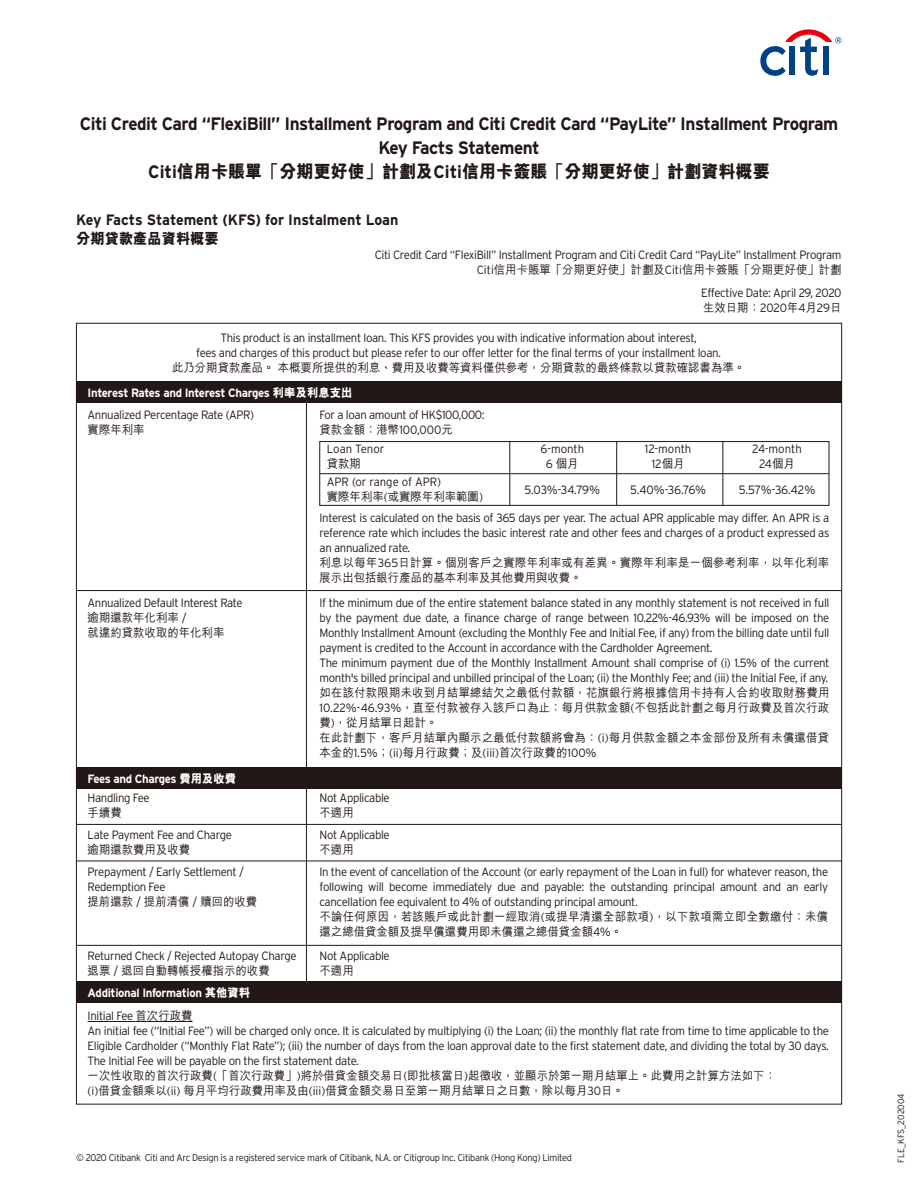
<style>
.page{position:relative;width:918px;height:1188px;background:#fff}
.page>*{position:absolute;margin:0;border:0;box-sizing:border-box;transform-origin:0 0}
.t1{font:700 18px/24px "Interstate";letter-spacing:-.03em;color:#221815;text-align:center;scale:.95 1}
.t2{font:800 18px "M Hei HK";color:#221815;scale:.95 1}
.t3{font:700 15px "Interstate";color:#221815;scale:.95 1}
.t4{font:800 15px "M Hei HK";color:#221815;scale:.95 1}
.t5{font:300 12px/15px "Interstate";letter-spacing:-.03em;color:#221815;scale:.95 1}
.t6{font:500 12px/15px "M Hei HK";color:#221815;scale:.95 1}
.t7{font:500 12px/15px "M Hei HK";letter-spacing:.02em;color:#221815;scale:.95 1}
.t8{font:700 12px "Interstate";letter-spacing:-.03em;color:#fff;scale:.95 1}
.t9{font:300 12px "Interstate";color:#221815;scale:.95 1}
.t10{font:300 9.75px "Interstate";letter-spacing:-.03em;color:#221815;scale:.95 1}
.t11{font:300 9px "Interstate";letter-spacing:-.02em;color:#221815;scale:.95 1}
.s1{font-family:"Interstate";font-weight:700}
.s2{font-family:"Interstate";font-weight:300}
.s3{font-family:"M Hei HK";font-weight:800}
.s4{font-family:"M Hei HK";font-weight:500}
</style>
<div class="page">
<svg style="left:760px;top:29px;width:81px;height:47px"></svg>
<hr style="left:77px;top:590px;width:765px;height:1px;background:#221815">
<hr style="left:77px;top:824px;width:765px;height:1px;background:#221815">
<hr style="left:306px;top:402px;width:1px;height:581px;background:#221815">
<div style="left:76px;top:382px;width:765px;height:21px;background:#221815"></div>
<div style="left:76px;top:767px;width:765px;height:22px;background:#221815"></div>
<hr style="left:77px;top:945px;width:765px;height:1px;background:#221815">
<hr style="left:77px;top:861px;width:765px;height:1px;background:#221815">
<div style="left:76px;top:982px;width:765px;height:21px;background:#221815"></div>
<hr style="left:88px;top:1021px;width:48px;height:1px;background:#221815">
<hr style="left:136px;top:1021px;width:57px;height:1px;background:#221815">
<div style="left:319px;top:441px;width:510px;height:65px;border:1px solid #221815"></div>
<hr style="left:320px;top:473px;width:509px;height:1px;background:#221815">
<hr style="left:509px;top:442px;width:1px;height:63px;background:#221815">
<hr style="left:616px;top:442px;width:1px;height:63px;background:#221815">
<hr style="left:723px;top:442px;width:1px;height:63px;background:#221815">
<h1 class="t1" style="left:80px;top:112px;width:800px">Citi Credit Card “FlexiBill” Installment Program and Citi Credit Card “PayLite” Installment Program<br>Key Facts Statement</h1>
<h1 class="t2" style="left:148px;top:159px;width:656px"><span class="s1">Citi</span>信用卡賬單「分期更好使」計劃及<span class="s1">Citi</span>信用卡簽賬「分期更好使」計劃資料概要</h1>
<p class="t3" style="left:76px;top:211px;width:341px">Key Facts Statement (KFS) for Instalment Loan</p>
<p class="t4" style="left:76px;top:229px;width:151px">分期貸款產品資料概要</p>
<p class="t5" style="left:375px;top:247px;width:493px">Citi Credit Card “FlexiBill” Installment Program and Citi Credit Card “PayLite” Installment Program</p>
<p class="t6" style="left:477px;top:261px;width:386px"><span class="s2">Citi</span>信用卡賬單「分期更好使」計劃及<span class="s2">Citi</span>信用卡簽賬「分期更好使」計劃</p>
<p class="t5" style="left:701px;top:285px;width:149px">Effective Date: April 29, 2020</p>
<p class="t6" style="left:703px;top:299px;width:147px">生效日期：<span class="s2">2020</span>年<span class="s2">4</span>月<span class="s2">29</span>日</p>
<p class="t5" style="left:196px;top:330px;width:554px;text-align:center">This product is an installment loan. This KFS provides you with indicative information about interest,<br>fees and charges of this product but please refer to our offer letter for the final terms of your installment loan.</p>
<p class="t6" style="left:172px;top:359px;width:605px">此乃分期貸款產品。 本概要所提供的利息、費用及收費等資料僅供參考，分期貸款的最終條款以貸款確認書為準。</p>
<p class="t8" style="left:88px;top:386px;width:281px">Interest Rates and Interest Charges <span class="s3">利率及利息支出</span></p>
<p class="t5" style="left:88px;top:407px;width:177px">Annualized Percentage Rate (APR)</p>
<p class="t6" style="left:88px;top:421px;width:61px">實際年利率</p>
<p class="t5" style="left:88px;top:595px;width:165px">Annualized Default Interest Rate</p>
<p class="t6" style="left:88px;top:609px;width:146px">逾期還款年化利率 <span class="s2">/<br></span>就違約貸款收取的年化利率</p>
<p class="t8" style="left:88px;top:772px;width:158px">Fees and Charges <span class="s3">費用及收費</span></p>
<p class="t5" style="left:88px;top:790px;width:67px">Handling Fee</p>
<p class="t6" style="left:88px;top:804px;width:38px">手續費</p>
<p class="t5" style="left:88px;top:827px;width:153px">Late Payment Fee and Charge</p>
<p class="t6" style="left:88px;top:841px;width:110px">逾期還款費用及收費</p>
<p class="t5" style="left:88px;top:864px;width:166px">Prepayment / Early Settlement /<br>Redemption Fee</p>
<p class="t6" style="left:88px;top:893px;width:180px">提前還款 <span class="s2">/</span> 提前清償 <span class="s2">/</span> 贖回的收費</p>
<p class="t5" style="left:88px;top:948px;width:221px">Returned Check / Rejected Autopay Charge</p>
<p class="t6" style="left:88px;top:962px;width:193px">退票 <span class="s2">/</span> 退回自動轉帳授權指示的收費</p>
<p class="t8" style="left:88px;top:986px;width:173px">Additional Information <span class="s3">其他資料</span></p>
<p class="t5" style="left:320px;top:407px;width:175px">For a loan amount of HK$100,000:</p>
<p class="t6" style="left:320px;top:421px;width:142px">貸款金額：港幣<span class="s2">100,000</span>元</p>
<p class="t5" style="left:327px;top:441px;width:62px">Loan Tenor</p>
<p class="t5" style="left:540px;top:441px;width:48px">6-month</p>
<p class="t5" style="left:645px;top:441px;width:50px">12-month</p>
<p class="t5" style="left:752px;top:441px;width:54px">24-month</p>
<p class="t6" style="left:327px;top:456px;width:38px">貸款期</p>
<p class="t6" style="left:546px;top:456px;width:36px"><span class="s2">6</span> 個月</p>
<p class="t5" style="left:652px;top:456px;width:36px">12<span class="s4">個月</span></p>
<p class="t5" style="left:759px;top:456px;width:39px">24<span class="s4">個月</span></p>
<p class="t9" style="left:327px;top:475px;width:122px">APR (or range of APR)</p>
<p class="t5" style="left:524px;top:482px;width:81px">5.03%-34.79%</p>
<p class="t5" style="left:630px;top:482px;width:82px">5.40%-36.76%</p>
<p class="t5" style="left:739px;top:482px;width:82px">5.57%-36.42%</p>
<p class="t6" style="left:327px;top:489px;width:166px">實際年利率<span class="s2">(</span>或實際年利率範圍<span class="s2">)</span></p>
<p class="t5" style="left:320px;top:511px;width:538px;text-align:justify">Interest is calculated on the basis of 365 days per year. The actual APR applicable may differ. An APR is a reference rate which includes the basic interest rate and other fees and charges of a product expressed as an annualized rate.</p>
<p class="t7" style="left:320px;top:555px;width:538px">利息以每年<span class="s2">365</span>日計算。個別客戶之實際年利率或有差異。實際年利率是一個參考利率，以年化利率展示出包括銀行產品的基本利率及其他費用與收費。</p>
<p class="t5" style="left:320px;top:595px;width:538px">If the minimum due of the entire statement balance stated in any monthly statement is not received in full by the payment due date, a finance charge of range between 10.22%-46.93% will be imposed on the Monthly Installment Amount (excluding the Monthly Fee and Initial Fee, if any) from the billing date until full payment is credited to the Account in accordance with the Cardholder Agreement.<br>The minimum payment due of the Monthly Installment Amount shall comprise of (i) 1.5% of the current month's billed principal and unbilled principal of the Loan; (ii) the Monthly Fee; and (iii) the Initial Fee, if any.</p>
<p class="t6" style="left:320px;top:684px;width:538px">如在該付款限期未收到月結單總結欠之最低付款額，花旗銀行將根據信用卡持有人合約收取財務費用<span class="s2">10.22%-46.93%</span>，直至付款被存入該戶口為止：每月供款金額<span class="s2">(</span>不包括此計劃之每月行政費及首次行政費<span class="s2">)</span>，從月結單日起計。<br>在此計劃下，客戶月結單內顯示之最低付款額將會為：<span class="s2">(i)</span>每月供款金額之本金部份及所有未償還借貸本金的<span class="s2">1.5%</span>；<span class="s2">(ii)</span>每月行政費；及<span class="s2">(iii)</span>首次行政費的<span class="s2">100%</span></p>
<p class="t5" style="left:320px;top:790px;width:75px">Not Applicable</p>
<p class="t6" style="left:320px;top:804px;width:38px">不適用</p>
<p class="t5" style="left:320px;top:827px;width:75px">Not Applicable</p>
<p class="t6" style="left:320px;top:841px;width:38px">不適用</p>
<p class="t5" style="left:320px;top:864px;width:537px;text-align:justify">In the event of cancellation of the Account (or early repayment of the Loan in full) for whatever reason, the following will become immediately due and payable: the outstanding principal amount and an early cancellation fee equivalent to 4% of outstanding principal amount.</p>
<p class="t7" style="left:320px;top:908px;width:537px">不論任何原因，若該賬戶或此計劃一經取消<span class="s2">(</span>或提早清還全部款項<span class="s2">)</span>，以下款項需立即全數繳付：未償還之總借貸金額及提早償還費用即未償還之總借貸金額<span class="s2">4%</span>。</p>
<p class="t5" style="left:320px;top:948px;width:75px">Not Applicable</p>
<p class="t6" style="left:320px;top:962px;width:38px">不適用</p>
<p class="t5" style="left:88px;top:1008px;width:782px">Initial Fee <span class="s4">首次行政費<br></span>An initial fee (“Initial Fee”) will be charged only once. It is calculated by multiplying (i) the Loan; (ii) the monthly flat rate from time to time applicable to the Eligible Cardholder (“Monthly Flat Rate”); (iii) the number of days from the loan approval date to the first statement date, and dividing the total by 30 days.<br>The Initial Fee will be payable on the first statement date.</p>
<p class="t6" style="left:88px;top:1067px;width:726px">一次性收取的首次行政費<span class="s2">(</span>「首次行政費」<span class="s2">)</span>將於借貸金額交易日<span class="s2">(</span>即批核當日<span class="s2">)</span>起徵收，並顯示於第一期月結單上。此費用之計算方法如下：<span class="s2">(i)</span>借貸金額乘以<span class="s2">(ii)</span> 每月平均行政費用率及由<span class="s2">(iii)</span>借貸金額交易日至第一期月結單日之日數，除以每月<span class="s2">30</span>日。</p>
<p class="t10" style="left:76px;top:1153px;width:523px">© 2020 Citibank Citi and Arc Design is a registered service mark of Citibank, N.A. or Citigroup Inc. Citibank (Hong Kong) Limited</p>
<p class="t11" style="left:896px;top:1163px;width:74px;rotate:-90deg">FLE_KFS_202004</p>
</div>
